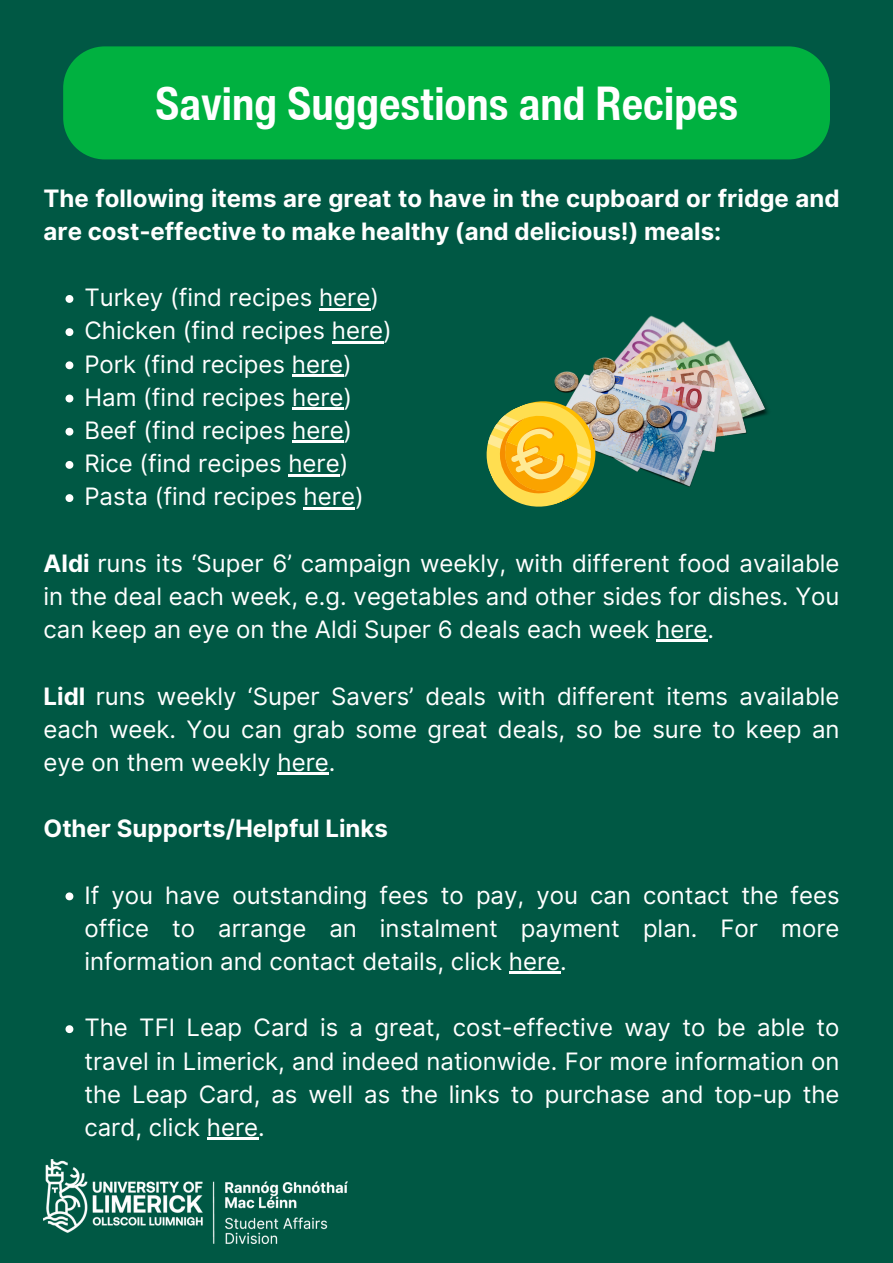
<style>
.page{position:relative;width:893px;height:1263px;background:#005844}
.page>*{position:absolute;margin:0;border:0;box-sizing:border-box;transform-origin:0 0}
.t1{font:700 condensed 46.5px "Helvetica Now Text";color:#fff}
.t2{font:24px/33.2px "Inter";color:#fff;text-align:justify}
.t3{font:700 24px/33.2px "Inter";color:#fff}
.s1{font-weight:700}
</style>
<div class="page">
<svg style="left:65px;top:295px;width:8px;height:8px"></svg>
<hr style="left:319px;top:308px;width:51px;height:2px;background:#fff">
<svg style="left:65px;top:328px;width:8px;height:8px"></svg>
<hr style="left:332px;top:341px;width:51px;height:2px;background:#fff">
<svg style="left:65px;top:361px;width:8px;height:8px"></svg>
<hr style="left:292px;top:374px;width:51px;height:3px;background:#fff">
<svg style="left:65px;top:395px;width:8px;height:7px"></svg>
<hr style="left:292px;top:407px;width:51px;height:3px;background:#fff">
<svg style="left:65px;top:428px;width:8px;height:8px"></svg>
<hr style="left:292px;top:441px;width:52px;height:2px;background:#fff">
<svg style="left:65px;top:461px;width:8px;height:8px"></svg>
<hr style="left:288px;top:474px;width:52px;height:2px;background:#fff">
<svg style="left:65px;top:494px;width:8px;height:8px"></svg>
<hr style="left:304px;top:507px;width:51px;height:2px;background:#fff">
<hr style="left:656px;top:640px;width:51px;height:2px;background:#fff">
<hr style="left:278px;top:773px;width:51px;height:2px;background:#fff">
<svg style="left:65px;top:892px;width:8px;height:8px"></svg>
<hr style="left:509px;top:972px;width:51px;height:2px;background:#fff">
<svg style="left:65px;top:1025px;width:8px;height:8px"></svg>
<hr style="left:207px;top:1138px;width:51px;height:2px;background:#fff">
<img style="left:554px;top:315px;width:214px;height:172px">
<svg style="left:486px;top:385px;width:125px;height:122px"></svg>
<img style="left:44px;top:1159px;width:304px;height:84px">
<div style="left:63px;top:46px;width:767px;height:113px;background:#00b140"></div>
<p class="t1" style="left:155px;top:68px;width:584px">Saving Suggestions and Recipes</p>
<h1 class="t3" style="left:44px;top:181px;width:797px">The following items are great to have in the cupboard or fridge and are cost-effective to make healthy (and delicious!) meals:</h1>
<h2 class="t2" style="left:84px;top:281px;width:296px">Turkey (find recipes here)</h2>
<p class="t2" style="left:84px;top:314px;width:309px">Chicken (find recipes here)</p>
<p class="t2" style="left:84px;top:347px;width:269px">Pork (find recipes here)</p>
<p class="t2" style="left:84px;top:380px;width:269px">Ham (find recipes here)</p>
<p class="t2" style="left:84px;top:414px;width:269px">Beef (find recipes here)</p>
<p class="t2" style="left:84px;top:447px;width:266px">Rice (find recipes here)</p>
<p class="t2" style="left:84px;top:480px;width:281px">Pasta (find recipes here)</p>
<p class="t2" style="left:44px;top:546px;width:797px"><span class="s1">Aldi</span> runs its ‘Super 6’ campaign weekly, with different food available in the deal each week, e.g. vegetables and other sides for dishes. You can keep an eye on the Aldi Super 6 deals each week here.</p>
<p class="t2" style="left:44px;top:679px;width:797px"><span class="s1">Lidl</span> runs weekly ‘Super Savers’ deals with different items available each week. You can grab some great deals, so be sure to keep an eye on them weekly here.</p>
<p class="t3" style="left:44px;top:812px;width:346px">Other Supports/Helpful Links</p>
<h2 class="t2" style="left:84px;top:878px;width:756px">If you have outstanding fees to pay, you can contact the fees office to arrange an instalment payment plan. For more information and contact details, click here.</h2>
<p class="t2" style="left:84px;top:1011px;width:756px">The TFI Leap Card is a great, cost-effective way to be able to travel in Limerick, and indeed nationwide. For more information on the Leap Card, as well as the links to purchase and top-up the card, click here.</p>
</div>
